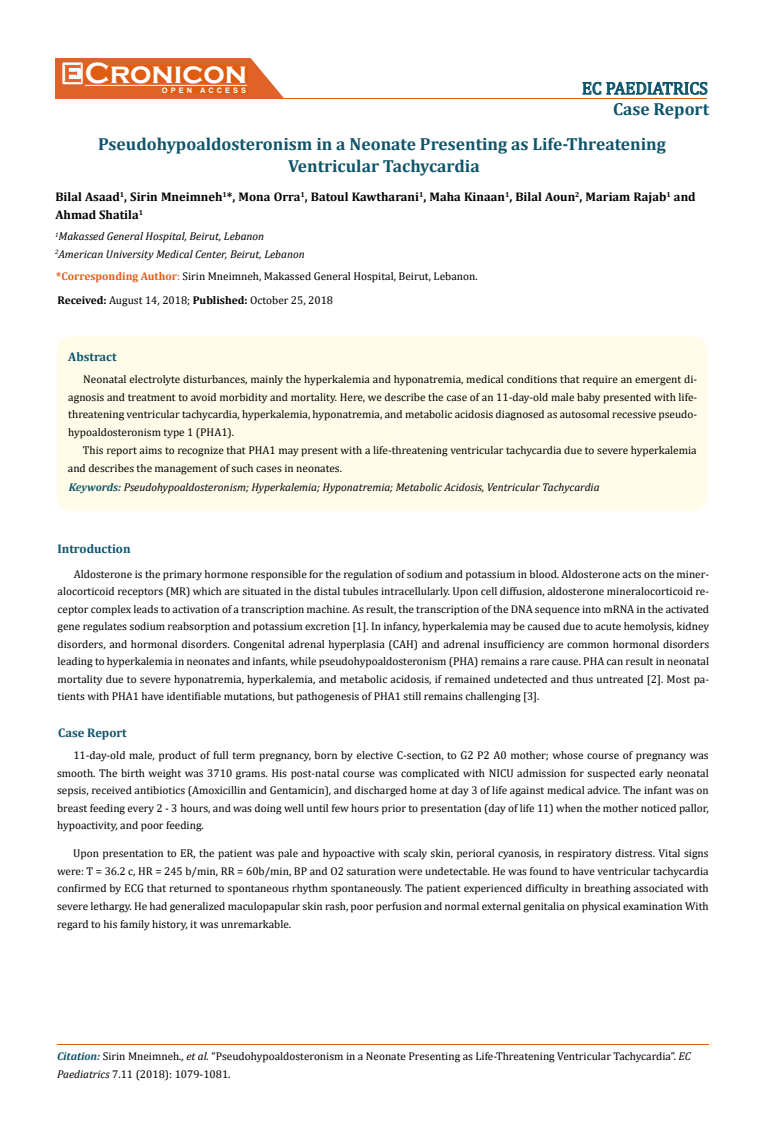
<style>
.page{position:relative;width:764px;height:1142px;background:#fff}
.page>*{position:absolute;margin:0;border:0;box-sizing:border-box;transform-origin:0 0}
.t1{font:700 30px "Copperplate Gothic";color:#fff}
.t2{font:700 17.5px/34.8px "Cambria";color:#0e546a}
.t3{font:17.5px "Cambria";color:#0e546a}
.t4{font:700 12.5px/17.5px "Cambria";color:#000}
.t5{font:700 12.5px "Cambria";color:#0e546a}
.t6{font:11.25px/17.5px "Cambria";color:#000;text-align:justify}
.t7{font:italic 11.25px/17.5px "Cambria";color:#000}
.t8{font:700 7.5px "Arial";letter-spacing:.4em;color:#fff}
.s1{font-weight:700;color:#e05d1a}
.s2{color:#e05d1a}
.s3{font-weight:700}
.s4{font-weight:700;color:#0e546a}
.s5{font-weight:700;font-style:italic;color:#0e546a}
.s6{font-style:italic}
</style>
<div class="page">
<div style="left:56px;top:58px;width:242px;height:41px;background:#e06228"></div>
<svg style="left:250px;top:58px;width:48px;height:40px"></svg>
<img style="left:62px;top:62px;width:21px;height:22px">
<div style="left:85px;top:66px;width:162px;height:17px;background:#df5d11"></div>
<div style="left:162px;top:87px;width:85px;height:6px;background:#df5d11"></div>
<svg style="left:582px;top:82px;width:125px;height:13px"></svg>
<hr style="left:85px;top:85px;width:162px;height:1px;background:#fff">
<hr style="left:232px;top:98px;width:475px;height:1px;background:#e05d1a">
<div style="left:57px;top:336px;width:650px;height:175px;background:#fffde9;border-radius:15px"></div>
<h1 class="t1" style="left:85px;top:56px;width:164px">Cronicon</h1>
<p class="t8" style="left:162px;top:85px;width:86px">OPEN ACCESS</p>
<h2 class="t3" style="left:582px;top:78px;width:127px">EC PAEDIATRICS</h2>
<h2 class="t2" style="left:98px;top:91px;width:612px;text-indent:515px">Case Report<br>Pseudohypoaldosteronism in a Neonate Presenting as Life-Threatening</h2>
<h2 class="t2" style="left:288px;top:148px;width:193px">Ventricular Tachycardia</h2>
<p class="t4" style="left:55px;top:188px;width:642px">Bilal Asaad<sup>1</sup>, Sirin Mneimneh<sup>1</sup>*, Mona Orra<sup>1</sup>, Batoul Kawtharani<sup>1</sup>, Maha Kinaan<sup>1</sup>, Bilal Aoun<sup>2</sup>, Mariam Rajab<sup>1</sup> and<br>Ahmad Shatila<sup>1</sup></p>
<p class="t7" style="left:55px;top:227px;width:251px"><sup>1</sup>Makassed General Hospital, Beirut, Lebanon<br><sup>2</sup>American University Medical Center, Beirut, Lebanon</p>
<p class="t6" style="left:56px;top:267px;width:423px"><span class="s1">*Corresponding Author</span><span class="s2">:</span> Sirin Mneimneh, Makassed General Hospital, Beirut, Lebanon.</p>
<p class="t6" style="left:58px;top:291px;width:277px"><span class="s3">Received:</span> August 14, 2018; <span class="s3">Published:</span> October 25, 2018</p>
<p class="t5" style="left:68px;top:348px;width:50px">Abstract</p>
<p class="t6" style="left:68px;top:370px;width:630px;text-indent:15px">Neonatal electrolyte disturbances, mainly the hyperkalemia and hyponatremia, medical conditions that require an emergent di&shy;agnosis and treatment to avoid morbidity and mortality. Here, we describe the case of an 11-day-old male baby presented with life&shy;threatening ventricular tachycardia, hyperkalemia, hyponatremia, and metabolic acidosis diagnosed as autosomal recessive pseudo&shy;hypoaldosteronism type 1 (PHA1).</p>
<p class="t6" style="left:68px;top:442px;width:630px;text-indent:15px">This report aims to recognize that PHA1 may present with a life-threatening ventricular tachycardia due to severe hyperkalemia and describes the management of such cases in neonates.</p>
<p class="t7" style="left:69px;top:477px;width:532px"><span class="s4">Keywords:</span> Pseudohypoaldosteronism; Hyperkalemia; Hyponatremia; Metabolic Acidosis, Ventricular Tachycardia</p>
<p class="t5" style="left:57px;top:540px;width:75px">Introduction</p>
<p class="t6" style="left:58px;top:565px;width:653px;text-indent:16px">Aldosterone is the primary hormone responsible for the regulation of sodium and potassium in blood. Aldosterone acts on the miner&shy;alocorticoid receptors (MR) which are situated in the distal tubules intracellularly. Upon cell diffusion, aldosterone mineralocorticoid re&shy;ceptor complex leads to activation of a transcription machine. As result, the transcription of the DNA sequence into mRNA in the activated gene regulates sodium reabsorption and potassium excretion [1]. In infancy, hyperkalemia may be caused due to acute hemolysis, kidney disorders, and hormonal disorders. Congenital adrenal hyperplasia (CAH) and adrenal insufficiency are common hormonal disorders leading to hyperkalemia in neonates and infants, while pseudohypoaldosteronism (PHA) remains a rare cause. PHA can result in neonatal mortality due to severe hyponatremia, hyperkalemia, and metabolic acidosis, if remained undetected and thus untreated [2]. Most pa&shy;tients with PHA1 have identifiable mutations, but pathogenesis of PHA1 still remains challenging [3].</p>
<p class="t5" style="left:58px;top:724px;width:70px">Case Report</p>
<p class="t6" style="left:57px;top:746px;width:653px;text-indent:16px">11-day-old male, product of full term pregnancy, born by elective C-section, to G2 P2 A0 mother; whose course of pregnancy was smooth. The birth weight was 3710 grams. His post-natal course was complicated with NICU admission for suspected early neonatal sepsis, received antibiotics (Amoxicillin and Gentamicin), and discharged home at day 3 of life against medical advice. The infant was on breast feeding every 2 - 3 hours, and was doing well until few hours prior to presentation (day of life 11) when the mother noticed pallor, hypoactivity, and poor feeding.</p>
<p class="t6" style="left:57px;top:844px;width:653px;text-indent:16px">Upon presentation to ER, the patient was pale and hypoactive with scaly skin, perioral cyanosis, in respiratory distress. Vital signs were: T = 36.2 c, HR = 245 b/min, RR = 60b/min, BP and O2 saturation were undetectable. He was found to have ventricular tachycardia confirmed by ECG that returned to spontaneous rhythm spontaneously. The patient experienced difficulty in breathing associated with severe lethargy. He had generalized maculopapular skin rash, poor perfusion and normal external genitalia on physical examination With regard to his family history, it was unremarkable.</p>
<p class="t6" style="left:57px;top:1047px;width:635px"><span class="s5">Citation:</span> Sirin Mneimneh<span class="s6">., et al.</span> “Pseudohypoaldosteronism in a Neonate Presenting as Life-Threatening Ventricular Tachycardia”. <span class="s6">EC<br>Paediatrics</span> 7.11 (2018): 1079-1081.</p>
</div>
